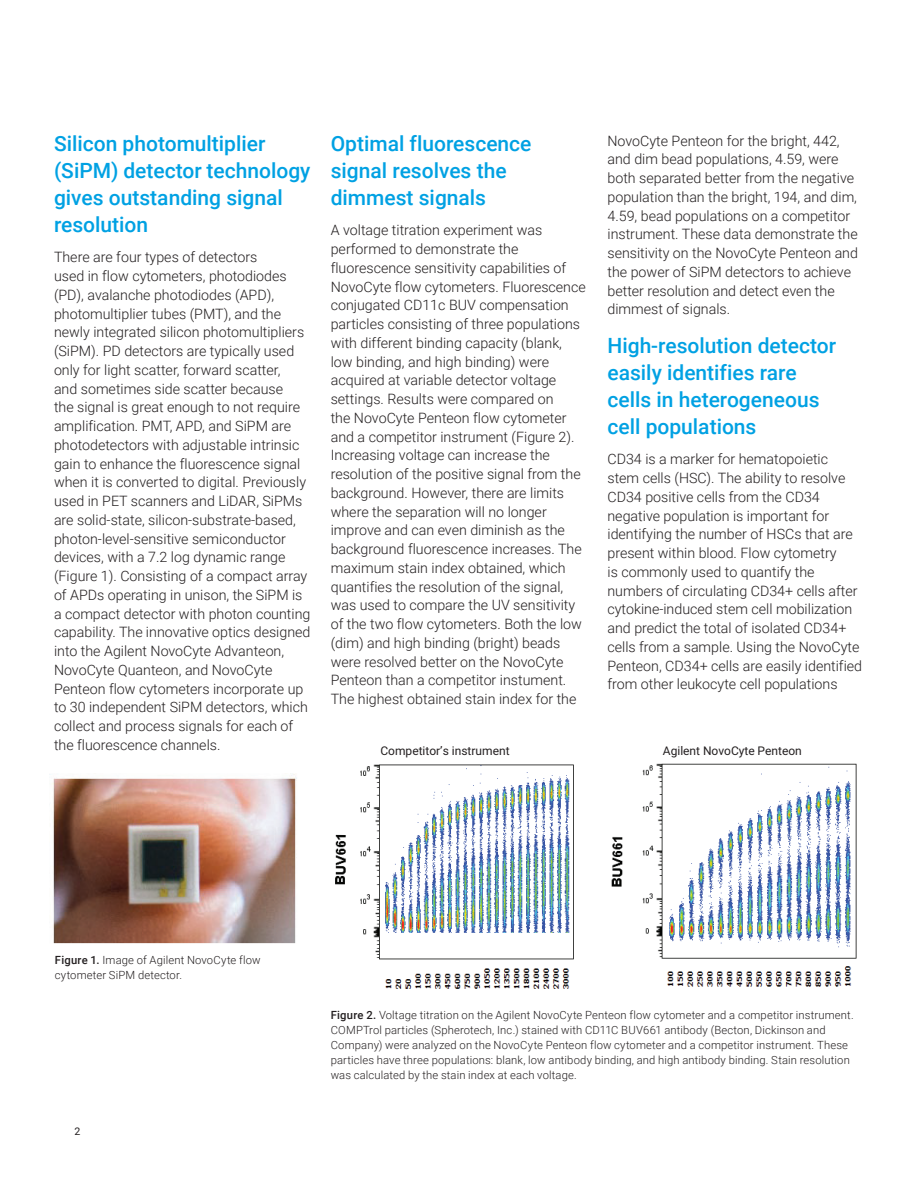
<style>
.page{position:relative;width:918px;height:1188px;background:#fff}
.page>*{position:absolute;margin:0;border:0;box-sizing:border-box;transform-origin:0 0}
.Header_1{font:500 21px/27px "Roboto";color:#00a1e3}
.Text{font:300 14.25px/18.8px "Roboto";color:#231f20}
.t1{font:12px "Roboto";color:#231f20}
.t2{font:300 11.25px/15px "Roboto";letter-spacing:.015em;color:#231f20}
.t3{font:10.5px "Roboto";color:#231f20}
.s1{font-weight:500}
</style>
<div class="page">
<img style="left:50px;top:774px;width:247px;height:170px">
<img style="left:335px;top:763px;width:522px;height:226px">
<p class="Header_1" style="left:54px;top:129px;width:258px">Silicon photomultiplier (SiPM) detector technology gives outstanding signal resolution</p>
<p class="Text" style="left:54px;top:247px;width:258px">There are four types of detectors<br>used in flow cytometers, photodiodes (PD), avalanche photodiodes (APD), photomultiplier tubes (PMT), and the newly integrated silicon photomultipliers (SiPM). PD detectors are typically used only for light scatter, forward scatter,<br>and sometimes side scatter because<br>the signal is great enough to not require amplification. PMT, APD, and SiPM are photodetectors with adjustable intrinsic gain to enhance the fluorescence signal when it is converted to digital. Previously used in PET scanners and LiDAR, SiPMs are solid-state, silicon-substrate-based, photon-level-sensitive semiconductor devices, with a 7.2 log dynamic range (Figure 1). Consisting of a compact array of APDs operating in unison, the SiPM is a compact detector with photon counting capability. The innovative optics designed into the Agilent NovoCyte Advanteon, NovoCyte Quanteon, and NovoCyte Penteon flow cytometers incorporate up to 30 independent SiPM detectors, which collect and process signals for each of the fluorescence channels.</p>
<p class="Header_1" style="left:331px;top:129px;width:202px">Optimal fluorescence signal resolves the dimmest signals</p>
<p class="Text" style="left:331px;top:220px;width:257px">A voltage titration experiment was performed to demonstrate the fluorescence sensitivity capabilities of NovoCyte flow cytometers. Fluorescence conjugated CD11c BUV compensation particles consisting of three populations with different binding capacity (blank, low binding, and high binding) were acquired at variable detector voltage settings. Results were compared on<br>the NovoCyte Penteon flow cytometer and a competitor instrument (Figure 2).<br>Increasing voltage can increase the resolution of the positive signal from the background. However, there are limits where the separation will no longer improve and can even diminish as the background fluorescence increases. The maximum stain index obtained, which quantifies the resolution of the signal, was used to compare the UV sensitivity of the two flow cytometers. Both the low (dim) and high binding (bright) beads were resolved better on the NovoCyte Penteon than a competitor instument.<br>The highest obtained stain index for the</p>
<p class="Text" style="left:608px;top:131px;width:252px">NovoCyte Penteon for the bright, 442, and dim bead populations, 4.59, were both separated better from the negative population than the bright, 194, and dim, 4.59, bead populations on a competitor instrument. These data demonstrate the sensitivity on the NovoCyte Penteon and the power of SiPM detectors to achieve better resolution and detect even the dimmest of signals.</p>
<p class="Header_1" style="left:608px;top:331px;width:230px">High-resolution detector easily identifies rare cells in heterogeneous cell populations</p>
<p class="Text" style="left:608px;top:450px;width:256px">CD34 is a marker for hematopoietic stem cells (HSC). The ability to resolve CD34 positive cells from the CD34 negative population is important for identifying the number of HSCs that are present within blood. Flow cytometry<br>is commonly used to quantify the numbers of circulating CD34+ cells after cytokine‑induced stem cell mobilization and predict the total of isolated CD34+ cells from a sample. Using the NovoCyte Penteon, CD34+ cells are easily identified from other leukocyte cell populations</p>
<p class="t1" style="left:381px;top:742px;width:131px">Competitor’s instrument</p>
<p class="t1" style="left:663px;top:742px;width:140px">Agilent NovoCyte Penteon</p>
<p class="t2" style="left:55px;top:952px;width:207px"><span class="s1">Figure 1.</span> Image of Agilent NovoCyte flow cytometer SiPM detector.</p>
<p class="t3" style="left:75px;top:1124px;width:7px">2</p>
<p class="t2" style="left:331px;top:1007px;width:525px"><span class="s1">Figure 2.</span> Voltage titration on the Agilent NovoCyte Penteon flow cytometer and a competitor instrument.<br>COMPTrol particles (Spherotech, Inc.) stained with CD11C BUV661 antibody (Becton, Dickinson and Company) were analyzed on the NovoCyte Penteon flow cytometer and a competitor instrument. These particles have three populations: blank, low antibody binding, and high antibody binding. Stain resolution was calculated by the stain index at each voltage.</p>
</div>
